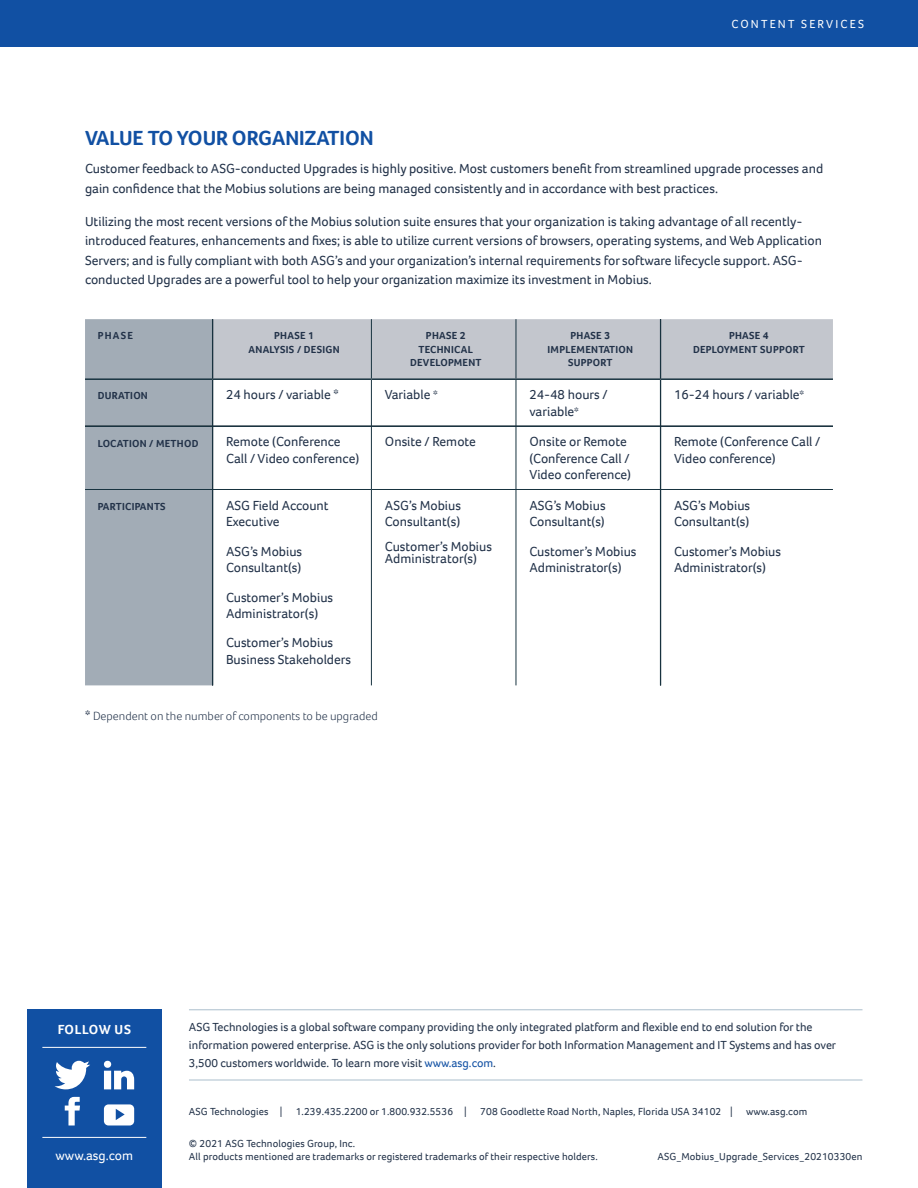
<style>
.page{position:relative;width:918px;height:1188px;background:#fff}
.page>*{position:absolute;margin:0;border:0;box-sizing:border-box;transform-origin:0 0}
.paragraph_header{font:700 21px "Foco";color:#1150a3}
.body_primary{font:13.5px/19.5px "Foco";color:#223249}
.table_body_left_alig{font:13.5px/16.2px "Foco";color:#223249}
.t1{font:13.5px "Foco";color:#fff}
.t2{font:700 13.5px "Foco";letter-spacing:.04em;color:#fff}
.t3{font:12px/18px "Foco";color:#223249}
.body_primary-2{font:300 12px "Foco";color:#223249}
.t4{font:12px "Foco";letter-spacing:.18em;color:#fff}
.t5{font:10.5px/13.5px "Foco";letter-spacing:.01em;color:#223249}
.header_table_center{font:700 10.5px/13.5px "Foco";letter-spacing:.025em;color:#223249;text-align:center}
.header_table_left_al{font:700 10.5px "Foco";letter-spacing:.025em;color:#223249}
.s1{font-size:12px}
.s2{font-weight:400;font-size:13.5px}
.s3{color:#1150a3}
</style>
<div class="page">
<div style="left:0;top:0;width:918px;height:46px;background:#1150a3"></div>
<hr style="left:189px;top:1009px;width:674px;height:1px;background:#aabecc">
<hr style="left:189px;top:1080px;width:674px;height:1px;background:#aabecc">
<div style="left:27px;top:1009px;width:135px;height:179px;background:#1150a3"></div>
<hr style="left:42px;top:1047px;width:104px;height:1px;background:#fff">
<hr style="left:42px;top:1137px;width:104px;height:1px;background:#fff">
<svg style="left:65px;top:1097px;width:15px;height:28px"></svg>
<svg style="left:55px;top:1061px;width:35px;height:28px"></svg>
<svg style="left:104px;top:1104px;width:30px;height:21px"></svg>
<svg style="left:104px;top:1061px;width:30px;height:28px"></svg>
<div style="left:85px;top:319px;width:127px;height:366px;background:#a2acb6"></div>
<div style="left:213px;top:319px;width:620px;height:59px;background:#c3c6cd"></div>
<svg style="left:372px;top:380px;width:461px;height:305px"></svg>
<svg style="left:517px;top:380px;width:143px;height:305px"></svg>
<hr style="left:212px;top:319px;width:1px;height:59px;background:#183340">
<hr style="left:660px;top:319px;width:1px;height:59px;background:#183340">
<hr style="left:660px;top:380px;width:1px;height:46px;background:#183340">
<hr style="left:660px;top:426px;width:1px;height:63px;background:#183340">
<hr style="left:660px;top:490px;width:1px;height:195px;background:#183340">
<hr style="left:371px;top:319px;width:1px;height:59px;background:#183340">
<hr style="left:516px;top:319px;width:1px;height:59px;background:#183340">
<hr style="left:371px;top:380px;width:1px;height:46px;background:#183340">
<hr style="left:516px;top:380px;width:1px;height:46px;background:#183340">
<hr style="left:371px;top:426px;width:1px;height:63px;background:#183340">
<hr style="left:516px;top:426px;width:1px;height:63px;background:#183340">
<hr style="left:371px;top:490px;width:1px;height:195px;background:#183340">
<hr style="left:516px;top:490px;width:1px;height:195px;background:#183340">
<hr style="left:85px;top:426px;width:127px;height:1px;background:#183340">
<hr style="left:213px;top:426px;width:158px;height:1px;background:#183340">
<hr style="left:371px;top:426px;width:145px;height:1px;background:#183340">
<hr style="left:516px;top:426px;width:145px;height:1px;background:#183340">
<hr style="left:661px;top:426px;width:172px;height:1px;background:#183340">
<hr style="left:85px;top:489px;width:127px;height:1px;background:#183340">
<hr style="left:213px;top:489px;width:158px;height:1px;background:#183340">
<hr style="left:371px;top:489px;width:145px;height:1px;background:#183340">
<hr style="left:516px;top:489px;width:145px;height:1px;background:#183340">
<hr style="left:661px;top:489px;width:172px;height:1px;background:#183340">
<hr style="left:85px;top:378px;width:128px;height:2px;background:#183340">
<hr style="left:213px;top:378px;width:158px;height:2px;background:#183340">
<hr style="left:371px;top:378px;width:145px;height:2px;background:#183340">
<hr style="left:516px;top:378px;width:145px;height:2px;background:#183340">
<hr style="left:661px;top:378px;width:172px;height:2px;background:#183340">
<hr style="left:212px;top:380px;width:1px;height:46px;background:#183340">
<hr style="left:212px;top:426px;width:1px;height:63px;background:#183340">
<hr style="left:212px;top:489px;width:1px;height:196px;background:#183340">
<p class="t4" style="left:731px;top:16px;width:134px">CONTENT SERVICES</p>
<p class="paragraph_header" style="left:85px;top:124px;width:290px">VALUE TO YOUR ORGANIZATION</p>
<p class="body_primary" style="left:85px;top:159px;width:740px">Customer feedback to ASG-conducted Upgrades is highly positive. Most customers benefit from streamlined upgrade processes and gain confidence that the Mobius solutions are being managed consistently and in accordance with best practices.</p>
<p class="body_primary" style="left:85px;top:212px;width:739px">Utilizing the most recent versions of the Mobius solution suite ensures that your organization is taking advantage of all recently&shy;introduced features, enhancements and fixes; is able to utilize current versions of browsers, operating systems, and Web Application Servers; and is fully compliant with both ASG’s and your organization’s internal requirements for software lifecycle support. ASG&shy;conducted Upgrades are a powerful tool to help your organization maximize its investment in Mobius.</p>
<p class="header_table_left_al" style="left:98px;top:329px;width:37px">PHASE</p>
<p class="header_table_center" style="left:274px;top:329px;width:41px">PHASE 1</p>
<p class="header_table_center" style="left:249px;top:342px;width:93px">ANALYSIS / DESIGN</p>
<p class="header_table_center" style="left:426px;top:329px;width:41px">PHASE 2</p>
<p class="header_table_center" style="left:410px;top:343px;width:73px">TECHNICAL<br>DEVELOPMENT</p>
<p class="header_table_center" style="left:548px;top:329px;width:87px">PHASE 3<br>IMPLEMENTATION<br>SUPPORT</p>
<p class="header_table_center" style="left:729px;top:329px;width:41px">PHASE 4</p>
<p class="header_table_center" style="left:693px;top:342px;width:113px">DEPLOYMENT SUPPORT</p>
<p class="header_table_left_al" style="left:98px;top:389px;width:52px">DURATION</p>
<p class="table_body_left_alig" style="left:226px;top:387px;width:114px">24 hours / variable *</p>
<p class="table_body_left_alig" style="left:385px;top:387px;width:54px">Variable <span class="s1">*</span></p>
<p class="table_body_left_alig" style="left:529px;top:387px;width:80px">24-48 hours / variable<span class="s1">*</span></p>
<p class="table_body_left_alig" style="left:674px;top:387px;width:132px">16-24 hours / variable<span class="s1">*</span></p>
<p class="header_table_left_al" style="left:98px;top:436px;width:102px">LOCATION / METHOD</p>
<p class="table_body_left_alig" style="left:226px;top:434px;width:135px">Remote (Conference<br>Call / Video conference)</p>
<p class="table_body_left_alig" style="left:385px;top:434px;width:93px">Onsite / Remote</p>
<p class="table_body_left_alig" style="left:529px;top:434px;width:103px">Onsite or Remote (Conference Call /<br>Video conference)</p>
<p class="table_body_left_alig" style="left:674px;top:434px;width:148px">Remote (Conference Call /<br>Video conference)</p>
<p class="header_table_left_al" style="left:98px;top:499px;width:69px">PARTICIPANTS</p>
<p class="table_body_left_alig" style="left:226px;top:497px;width:104px">ASG Field Account<br>Executive</p>
<p class="table_body_left_alig" style="left:226px;top:543px;width:78px">ASG’s Mobius<br>Consultant(s)</p>
<p class="table_body_left_alig" style="left:226px;top:589px;width:109px">Customer’s Mobius<br>Administrator(s)</p>
<p class="table_body_left_alig" style="left:226px;top:635px;width:127px">Customer’s Mobius<br>Business Stakeholders</p>
<p class="table_body_left_alig" style="left:385px;top:497px;width:78px">ASG’s Mobius<br>Consultant(s)</p>
<p class="table_body_left_alig" style="left:385px;top:541px;width:109px;line-height:12px">Customer’s Mobius<br>Administrator(s)</p>
<p class="table_body_left_alig" style="left:529px;top:497px;width:78px">ASG’s Mobius<br>Consultant(s)</p>
<p class="table_body_left_alig" style="left:529px;top:543px;width:109px">Customer’s Mobius<br>Administrator(s)</p>
<p class="table_body_left_alig" style="left:674px;top:497px;width:78px">ASG’s Mobius<br>Consultant(s)</p>
<p class="table_body_left_alig" style="left:674px;top:543px;width:109px">Customer’s Mobius<br>Administrator(s)</p>
<p class="body_primary-2" style="left:85px;top:708px;width:294px"><span class="s2">*</span> Dependent on the number of components to be upgraded</p>
<p class="t2" style="left:58px;top:1021px;width:75px">FOLLOW US</p>
<p class="t1" style="left:56px;top:1147px;width:79px">www.asg.com</p>
<p class="t3" style="left:189px;top:1018px;width:649px">ASG Technologies is a global software company providing the only integrated platform and flexible end to end solution for the information powered enterprise. ASG is the only solutions provider for both Information Management and IT Systems and has over<br>3,500 customers worldwide. To learn more visit <span class="s3">www.asg.com</span>.</p>
<p class="t5" style="left:189px;top:1105px;width:95px">ASG Technologies |</p>
<p class="t5" style="left:296px;top:1105px;width:173px">1.239.435.2200 or 1.800.932.5536 |</p>
<p class="t5" style="left:480px;top:1105px;width:329px">708 Goodlette Road North, Naples, Florida USA 34102 | www.asg.com</p>
<p class="t5" style="left:189px;top:1136px;width:410px">© 2021 ASG Technologies Group, Inc.<br>All products mentioned are trademarks or registered trademarks of their respective holders.</p>
<p class="t5" style="left:658px;top:1150px;width:207px">ASG_Mobius_Upgrade_Services_20210330en</p>
</div>
